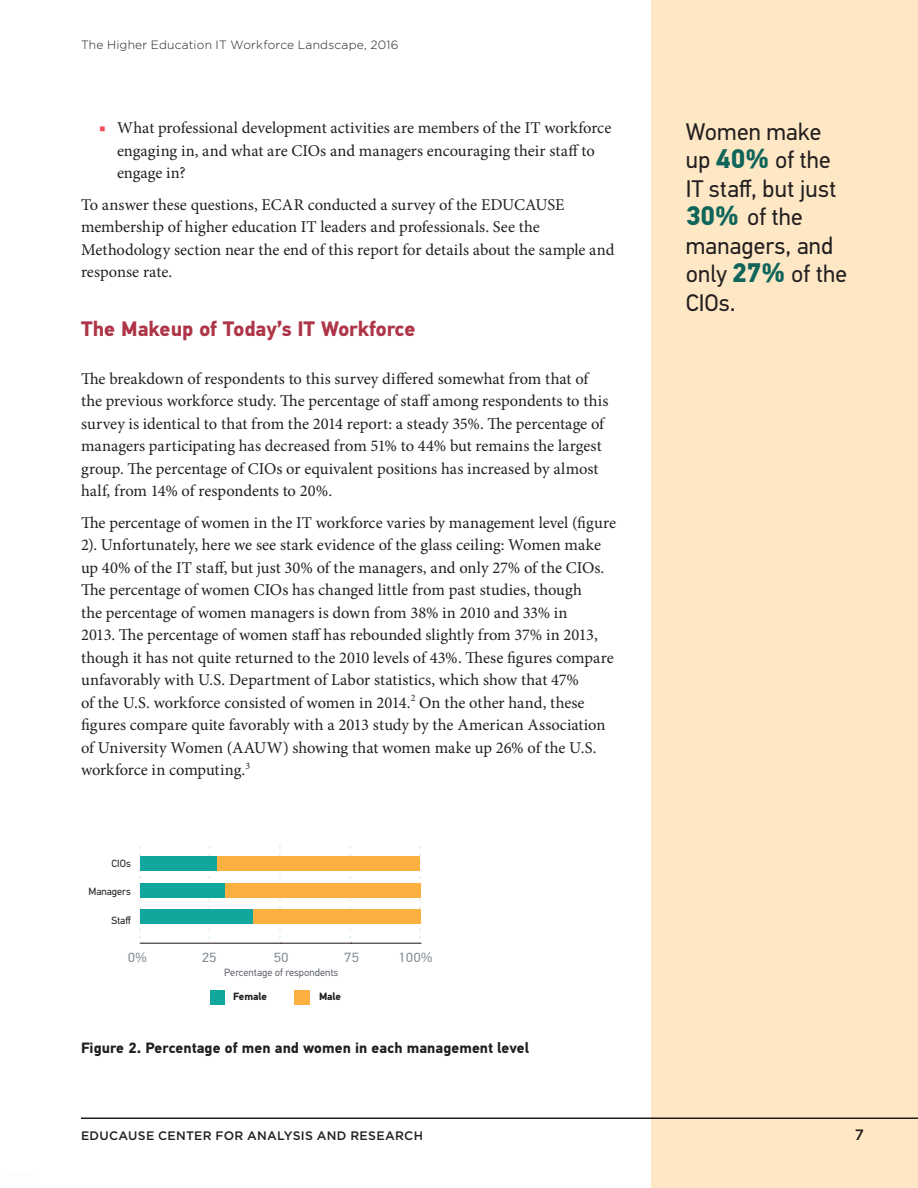
<style>
.page{position:relative;width:918px;height:1188px;background:#fff}
.page>*{position:absolute;margin:0;border:0;box-sizing:border-box;transform-origin:0 0}
.ecar-pull_quote{font:24px/28.5px "PF Din Text Pro";letter-spacing:.005em;color:#231f20}
.ecar-head_1{font:700 21px "PF Din Text Pro";color:#ae3548}
.ecar-text{font:16.5px/22.5px "Minion Pro";color:#231f20}
.ecar-caption{font:700 15px "PF Din Text Pro";color:#231f20}
.pg_s{font:500 15px "Gotham";color:#231f20}
.t1{font:13.35px "PF Din Text Pro";color:#88909a;scale:1.12 1}
.pg_s-2{font:500 12.3px "Gotham";letter-spacing:.025em;color:#231f20}
.t2{font:300 12px "Gotham";letter-spacing:.02em;color:#231f20}
.t3{font:10.5px "PF Din Text Pro";color:#636870}
.t4{font:10.5px "PF Din Text Pro";color:#231f20}
.t5{font:700 10.5px "PF Din Text Pro";letter-spacing:-.01em;color:#231f20}
.s1{color:#ef5058}
.s2{font-weight:700;font-size:27px;color:#0f6559}
</style>
<div class="page">
<div style="left:652px;top:0;width:266px;height:1188px;background:#fde7c5"></div>
<hr style="left:81px;top:1117px;width:837px;height:2px;background:#231f20">
<div style="left:210px;top:990px;width:15px;height:15px;background:#12a79d"></div>
<div style="left:294px;top:990px;width:15px;height:15px;background:#fbb03f"></div>
<svg style="left:279px;top:846px;width:2px;height:93px"></svg>
<hr style="left:140px;top:943px;width:71px;height:1px;background:#231f20">
<hr style="left:211px;top:943px;width:71px;height:1px;background:#231f20">
<svg style="left:209px;top:846px;width:1px;height:93px"></svg>
<hr style="left:281px;top:943px;width:71px;height:1px;background:#231f20">
<svg style="left:350px;top:846px;width:1px;height:93px"></svg>
<hr style="left:351px;top:943px;width:70px;height:1px;background:#231f20">
<svg style="left:419px;top:846px;width:2px;height:93px"></svg>
<svg style="left:139px;top:846px;width:2px;height:93px"></svg>
<div style="left:252px;top:909px;width:168px;height:15px;background:#fbb03f"></div>
<div style="left:140px;top:909px;width:113px;height:15px;background:#12a79d"></div>
<div style="left:224px;top:883px;width:196px;height:14px;background:#fbb03f"></div>
<div style="left:140px;top:883px;width:85px;height:14px;background:#12a79d"></div>
<div style="left:216px;top:856px;width:204px;height:15px;background:#fbb03f"></div>
<div style="left:140px;top:856px;width:76px;height:15px;background:#12a79d"></div>
<p class="t2" style="left:81px;top:37px;width:319px">The Higher Education IT Workforce Landscape, 2016</p>
<p class="ecar-text" style="left:117px;top:117px;width:496px;text-indent:-18px"><span class="s1">■</span> What professional development activities are members of the IT workforce engaging in, and what are CIOs and managers encouraging their staff to engage in?</p>
<p class="ecar-text" style="left:81px;top:194px;width:535px">To answer these questions, ECAR conducted a survey of the EDUCAUSE membership of higher education IT leaders and professionals. See the Methodology section near the end of this report for details about the sample and response rate.</p>
<p class="ecar-head_1" style="left:81px;top:316px;width:336px">The Makeup of Today’s IT Workforce</p>
<p class="ecar-text" style="left:81px;top:368px;width:529px">The breakdown of respondents to this survey differed somewhat from that of the previous workforce study. The percentage of staff among respondents to this survey is identical to that from the 2014 report: a steady 35%. The percentage of managers participating has decreased from 51% to 44% but remains the largest group. The percentage of CIOs or equivalent positions has increased by almost half, from 14% of respondents to 20%.</p>
<p class="ecar-text" style="left:81px;top:512px;width:537px">The percentage of women in the IT workforce varies by management level (figure 2). Unfortunately, here we see stark evidence of the glass ceiling: Women make up 40% of the IT staff, but just 30% of the managers, and only 27% of the CIOs.<br>The percentage of women CIOs has changed little from past studies, though<br>the percentage of women managers is down from 38% in 2010 and 33% in<br>2013. The percentage of women staff has rebounded slightly from 37% in 2013, though it has not quite returned to the 2010 levels of 43%. These figures compare unfavorably with U.S. Department of Labor statistics, which show that 47%<br>of the U.S. workforce consisted of women in 2014.<sup>2</sup> On the other hand, these figures compare quite favorably with a 2013 study by the American Association of University Women (AAUW) showing that women make up 26% of the U.S. workforce in computing.<sup>3</sup></p>
<p class="t4" style="left:112px;top:857px;width:21px">CIOs</p>
<p class="t4" style="left:89px;top:885px;width:44px">Managers</p>
<p class="t4" style="left:111px;top:914px;width:21px">Staff</p>
<p class="t1" style="left:128px;top:950px;width:19px">0%</p>
<p class="t1" style="left:202px;top:950px;width:15px">25</p>
<p class="t1" style="left:274px;top:949px;width:15px">50</p>
<p class="t1" style="left:344px;top:950px;width:15px">75</p>
<p class="t1" style="left:398px;top:949px;width:32px">100%</p>
<p class="t3" style="left:224px;top:967px;width:116px">Percentage of respondents</p>
<p class="t5" style="left:233px;top:990px;width:35px">Female</p>
<p class="t5" style="left:319px;top:990px;width:23px">Male</p>
<p class="ecar-caption" style="left:81px;top:1039px;width:450px">Figure 2. Percentage of men and women in each management level</p>
<p class="ecar-pull_quote" style="left:686px;top:117px;width:163px">Women make up <span class="s2">40%</span> of the<br>IT staff, but just<br><span class="s2">30%</span> of the managers, and only <span class="s2">27%</span> of the<br>CIOs.</p>
<p class="pg_s-2" style="left:81px;top:1128px;width:344px">EDUCAUSE CENTER FOR ANALYSIS AND RESEARCH</p>
<p class="pg_s" style="left:855px;top:1125px;width:11px">7</p>
</div>
